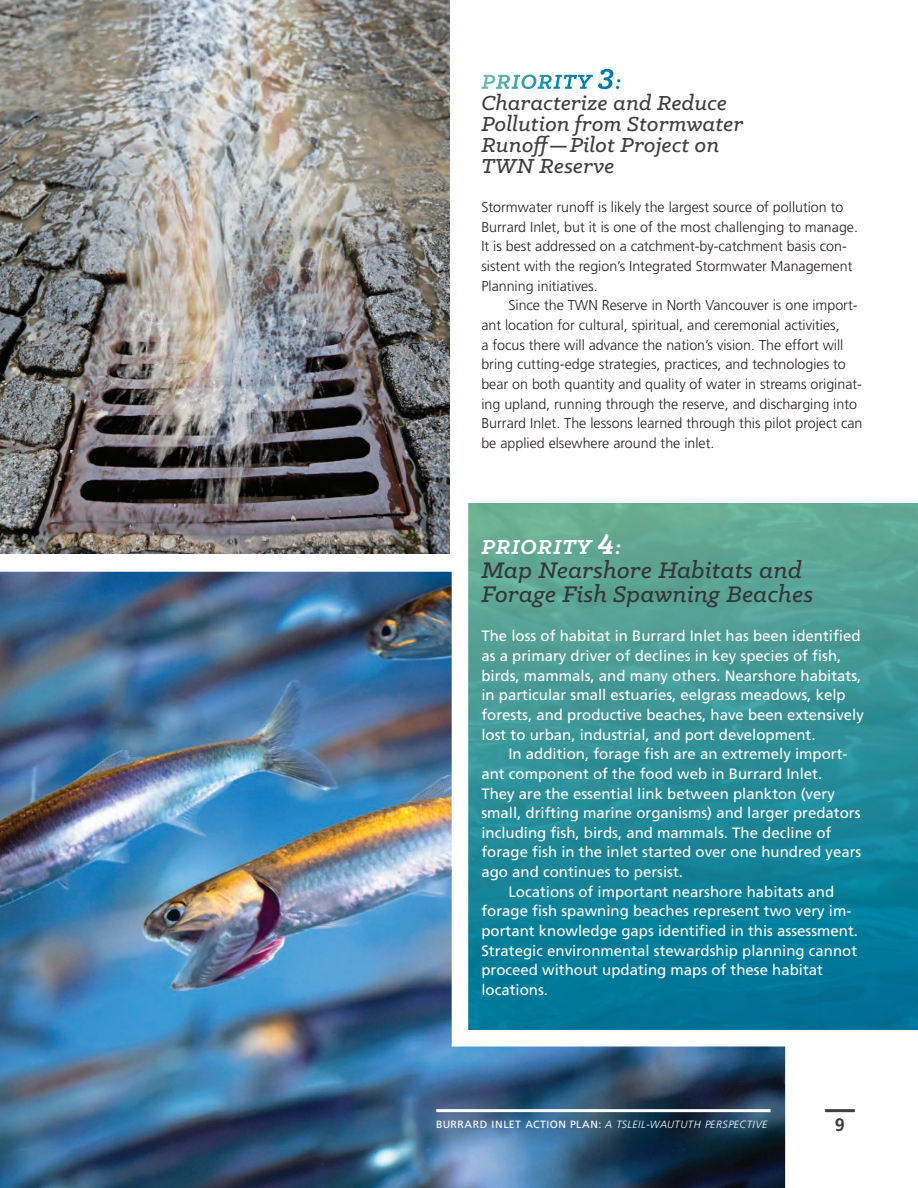
<style>
.page{position:relative;width:918px;height:1188px;background:#fff}
.page>*{position:absolute;margin:0;border:0;box-sizing:border-box;transform-origin:0 0}
.t1{font:italic 500 25.5px/24px "Klinic Slab";letter-spacing:.015em;color:#363536}
.t2{font:italic 500 22.95px/21px "Klinic Slab";letter-spacing:.015em;color:#3e3e3f}
.t3{font:italic 700 22.95px "Klinic Slab";letter-spacing:.04em;color:#fff}
.t4{font:700 18px "Frutiger";color:#3e3e3f}
.t5{font:15px/19.6px "Frutiger";color:#fff}
.t6{font:300 14.25px/19.6px "Frutiger";color:#231f20}
.t7{font:italic 300 10.5px "Frutiger";letter-spacing:.04em;color:#fff}
.s1{font-weight:700;color:#fff}
.s2{font-weight:700;font-size:31.95px;color:#fff}
.s3{font-size:31.95px}
.s4{font-weight:400;font-style:normal}
</style>
<div class="page">
<img style="left:0;top:572px;width:785px;height:616px">
<img style="left:0;top:0;width:450px;height:554px">
<svg style="left:452px;top:503px;width:466px;height:544px;background:#3c979e"></svg>
<hr style="left:436px;top:1109px;width:335px;height:3px;background:#fff">
<hr style="left:825px;top:1109px;width:30px;height:3px;background:#3e3e3f">
<h2 class="t2" style="left:481px;top:71px;width:263px"><span class="s1">PRIORITY</span> <span class="s2">3</span><span class="s1">:<br></span>Characterize and Reduce<br>Pollution from Stormwater<br>Runoff—Pilot Project on<br>TWN Reserve</h2>
<p class="t6" style="left:481px;top:198px;width:378px">Stormwater runoff is likely the largest source of pollution to Burrard Inlet, but it is one of the most challenging to manage.<br>It is best addressed on a catchment-by-catchment basis con&shy;sistent with the region’s Integrated Stormwater Management Planning initiatives.</p>
<p class="t6" style="left:481px;top:296px;width:383px;text-indent:27px">Since the TWN Reserve in North Vancouver is one import&shy;ant location for cultural, spiritual, and ceremonial activities,<br>a focus there will advance the nation’s vision. The effort will bring cutting-edge strategies, practices, and technologies to bear on both quantity and quality of water in streams originat&shy;ing upland, running through the reserve, and discharging into Burrard Inlet. The lessons learned through this pilot project can be applied elsewhere around the inlet.</p>
<h2 class="t3" style="left:481px;top:532px;width:141px">PRIORITY <span class="s3">4</span>:</h2>
<h1 class="t1" style="left:481px;top:557px;width:333px">Map Nearshore Habitats and<br>Forage Fish Spawning Beaches</h1>
<p class="t5" style="left:481px;top:626px;width:384px">The loss of habitat in Burrard Inlet has been identified as a primary driver of declines in key species of fish, birds, mammals, and many others. Nearshore habitats, in particular small estuaries, eelgrass meadows, kelp forests, and productive beaches, have been extensively lost to urban, industrial, and port development.</p>
<p class="t5" style="left:508px;top:744px;width:341px">In addition, forage fish are an extremely import-</p>
<p class="t5" style="left:481px;top:764px;width:342px">ant component of the food web in Burrard Inlet.</p>
<p class="t5" style="left:481px;top:784px;width:355px">They are the essential link between plankton (very</p>
<p class="t5" style="left:481px;top:803px;width:381px">small, drifting marine organisms) and larger predators</p>
<p class="t5" style="left:481px;top:823px;width:352px">including fish, birds, and mammals. The decline of</p>
<p class="t5" style="left:481px;top:842px;width:382px">forage fish in the inlet started over one hundred years</p>
<p class="t5" style="left:481px;top:862px;width:203px">ago and continues to persist.</p>
<p class="t5" style="left:508px;top:882px;width:327px">Locations of important nearshore habitats and</p>
<p class="t5" style="left:481px;top:901px;width:372px">forage fish spawning beaches represent two very im-</p>
<p class="t5" style="left:481px;top:921px;width:378px">portant knowledge gaps identified in this assessment.</p>
<p class="t5" style="left:481px;top:941px;width:377px">Strategic environmental stewardship planning cannot</p>
<p class="t5" style="left:481px;top:960px;width:343px">proceed without updating maps of these habitat</p>
<p class="t5" style="left:481px;top:980px;width:68px">locations.</p>
<p class="t7" style="left:436px;top:1119px;width:333px"><span class="s4">BURRARD INLET ACTION PLAN:</span> A TSLEIL-WAUTUTH PERSPECTIVE</p>
<p class="t4" style="left:835px;top:1115px;width:12px">9</p>
</div>
